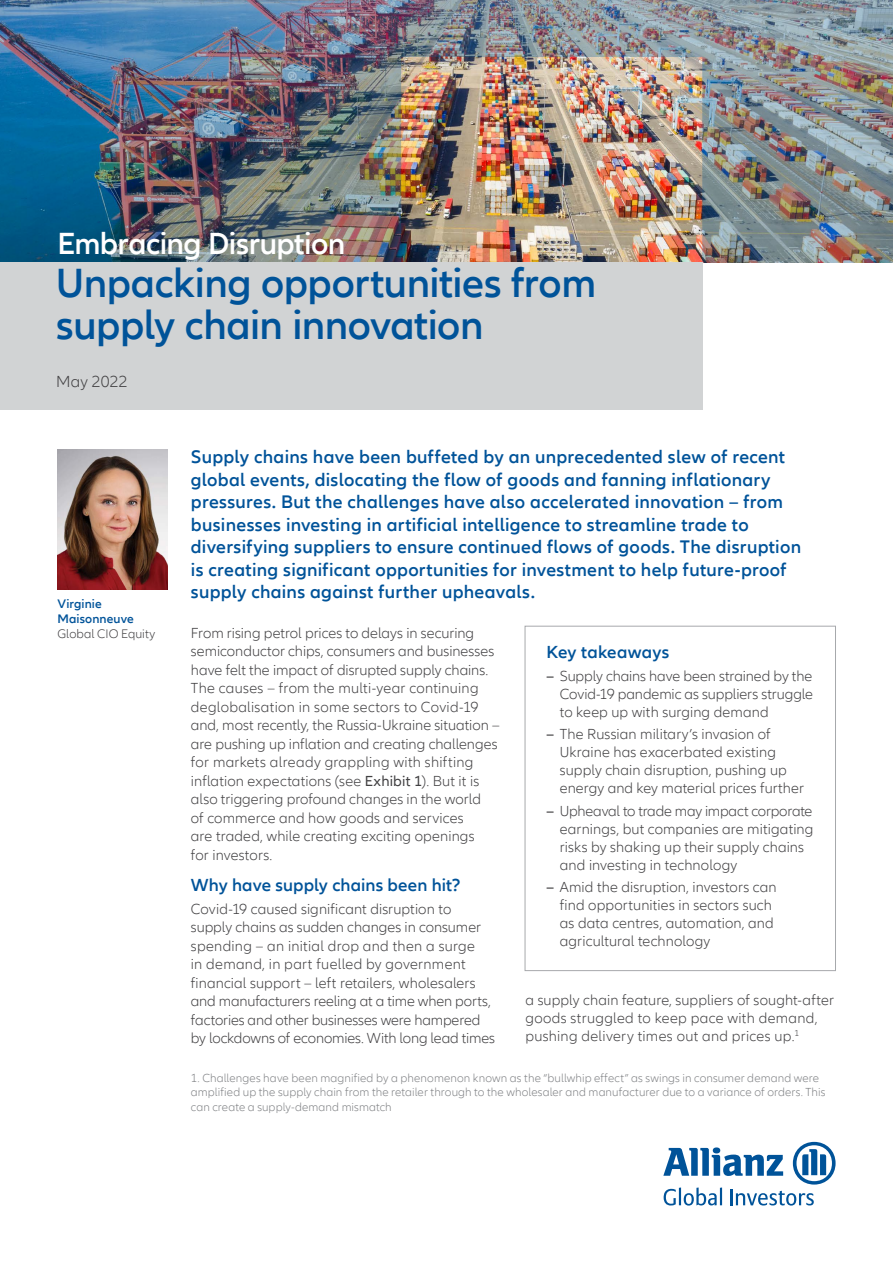
<style>
.page{position:relative;width:893px;height:1263px;background:#fff}
.page>*{position:absolute;margin:0;border:0;box-sizing:border-box;transform-origin:0 0}
.t1{font:600 42px/42px "Allianz Neo";letter-spacing:-.01em;color:#005399}
.t2{font:600 31.5px "Allianz Neo";letter-spacing:-.015em;color:#fff}
.t3{font:600 18.75px/22.5px "Allianz Neo";letter-spacing:.015em;color:#005399}
.t4{font:600 18px "Allianz Neo";letter-spacing:.005em;color:#005399}
.t5{font:300 16.5px "Allianz Neo";letter-spacing:.01em;color:#414042}
.t6{font:300 15px/18.5px "Allianz Neo";letter-spacing:.005em;color:#414042}
.t7{font:600 12.75px/15px "Allianz Neo";letter-spacing:.01em;color:#005399}
.t8{font:300 12.75px "Allianz Neo";letter-spacing:.005em;color:#414042}
.t9{font:300 12px/14.4px "Allianz Neo";letter-spacing:.005em;color:#808285}
.s1{font-weight:400}
.s2{font-weight:600}
</style>
<div class="page">
<svg style="left:663px;top:1142px;width:173px;height:63px"></svg>
<img style="left:0;top:0;width:893px;height:263px">
<div style="left:525px;top:626px;width:311px;height:345px;border:1px solid #a7a9ac"></div>
<div style="left:0;top:263px;width:702px;height:147px;background:#d1d3d4"></div>
<img style="left:57px;top:450px;width:111px;height:139px">
<h2 class="t2" style="left:57px;top:225px;width:289px">Embracing Disruption</h2>
<h1 class="t1" style="left:56px;top:263px;width:541px">Unpacking opportunities from supply chain innovation</h1>
<p class="t5" style="left:56px;top:372px;width:73px">May 2022</p>
<p class="t7" style="left:57px;top:596px;width:78px">Virginie<br>Maisonneuve</p>
<p class="t8" style="left:57px;top:626px;width:99px">Global CIO Equity</p>
<p class="t3" style="left:191px;top:446px;width:612px">Supply chains have been buffeted by an unprecedented slew of recent global events, dislocating the flow of goods and fanning inflationary pressures. But the challenges have also accelerated innovation – from businesses investing in artificial intelligence to streamline trade to diversifying suppliers to ensure continued flows of goods. The disruption is creating significant opportunities for investment to help future-proof supply chains against further upheavals.</p>
<p class="t6" style="left:191px;top:624px;width:310px">From rising petrol prices to delays in securing semiconductor chips, consumers and businesses have felt the impact of disrupted supply chains.<br>The causes – from the multi-year continuing deglobalisation in some sectors to Covid-19 and, most recently, the Russia-Ukraine situation – are pushing up inflation and creating challenges for markets already grappling with shifting inflation expectations (see <span class="s1">Exhibit 1</span>). But it is also triggering profound changes in the world<br>of commerce and how goods and services<br>are traded, while creating exciting openings<br>for investors.</p>
<p class="t4" style="left:191px;top:874px;width:271px">Why have supply chains been hit?</p>
<p class="t6" style="left:191px;top:900px;width:306px">Covid-19 caused significant disruption to supply chains as sudden changes in consumer spending – an initial drop and then a surge<br>in demand, in part fuelled by government financial support – left retailers, wholesalers and manufacturers reeling at a time when ports, factories and other businesses were hampered by lockdowns of economies. With long lead times</p>
<p class="t4" style="left:546px;top:642px;width:124px">Key takeaways</p>
<p class="t6" style="left:560px;top:667px;width:255px;line-height:18px;text-align:justify;text-indent:-14px"><span class="s2">–</span> Supply chains have been strained by the Covid-19 pandemic as suppliers struggle to keep up with surging demand</p>
<p class="t6" style="left:560px;top:726px;width:246px;line-height:18px;text-indent:-14px"><span class="s2">–</span> The Russian military’s invasion of Ukraine has exacerbated existing supply chain disruption, pushing up energy and key material prices further</p>
<p class="t6" style="left:560px;top:802px;width:255px;line-height:18px;text-indent:-14px"><span class="s2">–</span> Upheaval to trade may impact corporate earnings, but companies are mitigating risks by shaking up their supply chains and investing in technology</p>
<p class="t6" style="left:560px;top:879px;width:218px;line-height:18px;text-indent:-14px"><span class="s2">–</span> Amid the disruption, investors can find opportunities in sectors such as data centres, automation, and agricultural technology</p>
<p class="t6" style="left:525px;top:991px;width:310px;line-height:18px">a supply chain feature, suppliers of sought-after goods struggled to keep pace with demand, pushing delivery times out and prices up.<sup>1</sup></p>
<p class="t9" style="left:191px;top:1071px;width:636px">1. Challenges have been magnified by a phenomenon known as the “bullwhip effect” as swings in consumer demand were amplified up the supply chain from the retailer through to the wholesaler and manufacturer due to a variance of orders. This can create a supply-demand mismatch</p>
</div>
